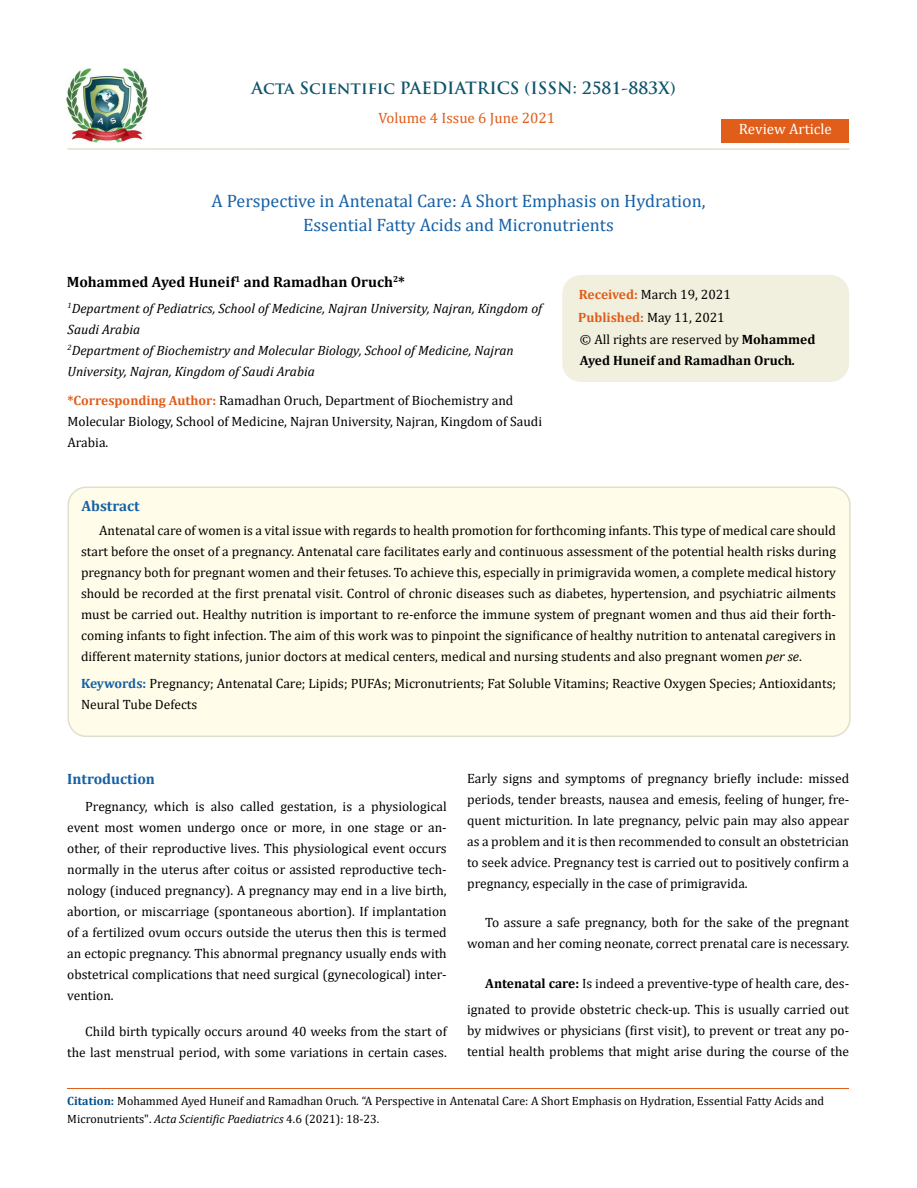
<style>
.page{position:relative;width:917px;height:1188px;background:#fff}
.page>*{position:absolute;margin:0;border:0;box-sizing:border-box;transform-origin:0 0}
.t1{font:18px/24px "Cambria";color:#1560a6;text-align:center}
.t2{font:700 16.5px "Trajan Pro";color:#0e546a}
.t3{font:700 15px "Cambria";color:#000}
.t4{font:15px "Cambria";color:#e05d1a}
.t5{font:700 15px "Cambria";color:#1560a6}
.t6{font:15px "Cambria";color:#fff}
.t7{font:13.5px/21px "Cambria";color:#000}
.t8{font:italic 13.5px/21px "Cambria";color:#000}
.t9{font:700 13.5px/21px "Cambria";color:#000}
.t10{font:12px/18px "Cambria";color:#000}
.s1{font-weight:700;color:#e05d1a}
.s2{font-weight:400}
.s3{font-style:italic}
.s4{font-weight:700;color:#1560a6}
.s5{font-weight:700}
.s6{font-weight:700;color:#035089}
</style>
<div class="page">
<img style="left:67px;top:68px;width:80px;height:74px">
<div style="left:721px;top:119px;width:128px;height:23px;background:#e05d1a"></div>
<div style="left:68px;top:487px;width:781px;height:249px;background:#fffde9;border-radius:18px"></div>
<div style="left:67px;top:486px;width:783px;height:251px;border:2px solid #e0dfcd;border-radius:18px"></div>
<div style="left:563px;top:276px;width:285px;height:105px;background:#f1f0de;border-radius:18px"></div>
<div style="left:562px;top:275px;width:287px;height:107px;border:2px solid #f1f0de;border-radius:18px"></div>
<hr style="left:67px;top:1088px;width:782px;height:1px;background:#e05d1a">
<hr style="left:67px;top:148px;width:782px;height:2px;background:#e0dfcd">
<p class="t2" style="left:252px;top:77px;width:425px">Acta Scientific PAEDIATRICS (ISSN: 2581-883X)</p>
<p class="t4" style="left:378px;top:109px;width:178px">Volume 4 Issue 6 June 2021</p>
<h1 class="t1" style="left:211px;top:189px;width:495px">A Perspective in Antenatal Care: A Short Emphasis on Hydration,<br>Essential Fatty Acids and Micronutrients</h1>
<p class="t6" style="left:739px;top:120px;width:94px">Review Article</p>
<p class="t3" style="left:67px;top:272px;width:340px">Mohammed Ayed Huneif<sup>1</sup> and Ramadhan Oruch<sup>2</sup>*</p>
<p class="t8" style="left:67px;top:297px;width:476px"><sup>1</sup>Department of Pediatrics, School of Medicine, Najran University, Najran, Kingdom of Saudi Arabia<br><sup>2</sup>Department of Biochemistry and Molecular Biology, School of Medicine, Najran University, Najran, Kingdom of Saudi Arabia</p>
<p class="t7" style="left:67px;top:390px;width:476px"><span class="s1">*Corresponding Author:</span> Ramadhan Oruch, Department of Biochemistry and<br>Molecular Biology, School of Medicine, Najran University, Najran, Kingdom of Saudi<br>Arabia.</p>
<p class="t5" style="left:81px;top:495px;width:60px">Abstract</p>
<p class="t7" style="left:578px;top:283px;width:154px;line-height:23px"><span class="s1">Received:</span> March 19, 2021<br><span class="s1">Published:</span> May 11, 2021</p>
<p class="t9" style="left:580px;top:328px;width:237px"><span class="s2">© All rights are reserved by</span> Mohammed<br>Ayed Huneif and Ramadhan Oruch<span class="s3">.</span></p>
<p class="t7" style="left:81px;top:520px;width:756px;text-align:justify;text-indent:18px">Antenatal care of women is a vital issue with regards to health promotion for forthcoming infants. This type of medical care should start before the onset of a pregnancy. Antenatal care facilitates early and continuous assessment of the potential health risks during pregnancy both for pregnant women and their fetuses. To achieve this, especially in primigravida women, a complete medical history should be recorded at the first prenatal visit. Control of chronic diseases such as diabetes, hypertension, and psychiatric ailments must be carried out. Healthy nutrition is important to re-enforce the immune system of pregnant women and thus aid their forth&shy;coming infants to fight infection. The aim of this work was to pinpoint the significance of healthy nutrition to antenatal caregivers in different maternity stations, junior doctors at medical centers, medical and nursing students and also pregnant women <span class="s3">per se</span>.</p>
<p class="t7" style="left:81px;top:673px;width:756px"><span class="s4">Keywords:</span> Pregnancy; Antenatal Care; Lipids; PUFAs; Micronutrients; Fat Soluble Vitamins; Reactive Oxygen Species; Antioxidants;<br>Neural Tube Defects</p>
<p class="t7" style="left:467px;top:768px;width:383px;text-align:justify">Early signs and symptoms of pregnancy briefly include: missed periods, tender breasts, nausea and emesis, feeling of hunger, fre&shy;quent micturition. In late pregnancy, pelvic pain may also appear as a problem and it is then recommended to consult an obstetrician to seek advice. Pregnancy test is carried out to positively confirm a pregnancy, especially in the case of primigravida.</p>
<p class="t7" style="left:467px;top:912px;width:383px;text-align:right">To assure a safe pregnancy, both for the sake of the pregnant woman and her coming neonate, correct prenatal care is necessary.</p>
<p class="t7" style="left:467px;top:971px;width:383px;line-height:25.5px;text-align:right"><span class="s5">Antenatal care:</span> Is indeed a preventive-type of health care, des&shy;ignated to provide obstetric check-up. This is usually carried out</p>
<p class="t7" style="left:467px;top:1020px;width:383px">by midwives or physicians (first visit), to prevent or treat any po&shy;tential health problems that might arise during the course of the</p>
<p class="t10" style="left:67px;top:1092px;width:758px"><span class="s6">Citation:</span> Mohammed Ayed Huneif and Ramadhan Oruch<span class="s3">.</span> “A Perspective in Antenatal Care: A Short Emphasis on Hydration, Essential Fatty Acids and<br>Micronutrients". <span class="s3">Acta Scientific Paediatrics</span> 4.6 (2021): 18-23.</p>
<p class="t5" style="left:67px;top:768px;width:89px">Introduction</p>
<p class="t7" style="left:67px;top:796px;width:381px;text-align:justify;text-indent:18px">Pregnancy, which is also called gestation, is a physiological event most women undergo once or more, in one stage or an&shy;other, of their reproductive lives. This physiological event occurs normally in the uterus after coitus or assisted reproductive tech&shy;nology (induced pregnancy). A pregnancy may end in a live birth, abortion, or miscarriage (spontaneous abortion). If implantation of a fertilized ovum occurs outside the uterus then this is termed an ectopic pregnancy. This abnormal pregnancy usually ends with obstetrical complications that need surgical (gynecological) inter&shy;vention.</p>
<p class="t7" style="left:67px;top:1021px;width:381px;text-align:right">Child birth typically occurs around 40 weeks from the start of the last menstrual period, with some variations in certain cases.</p>
</div>
